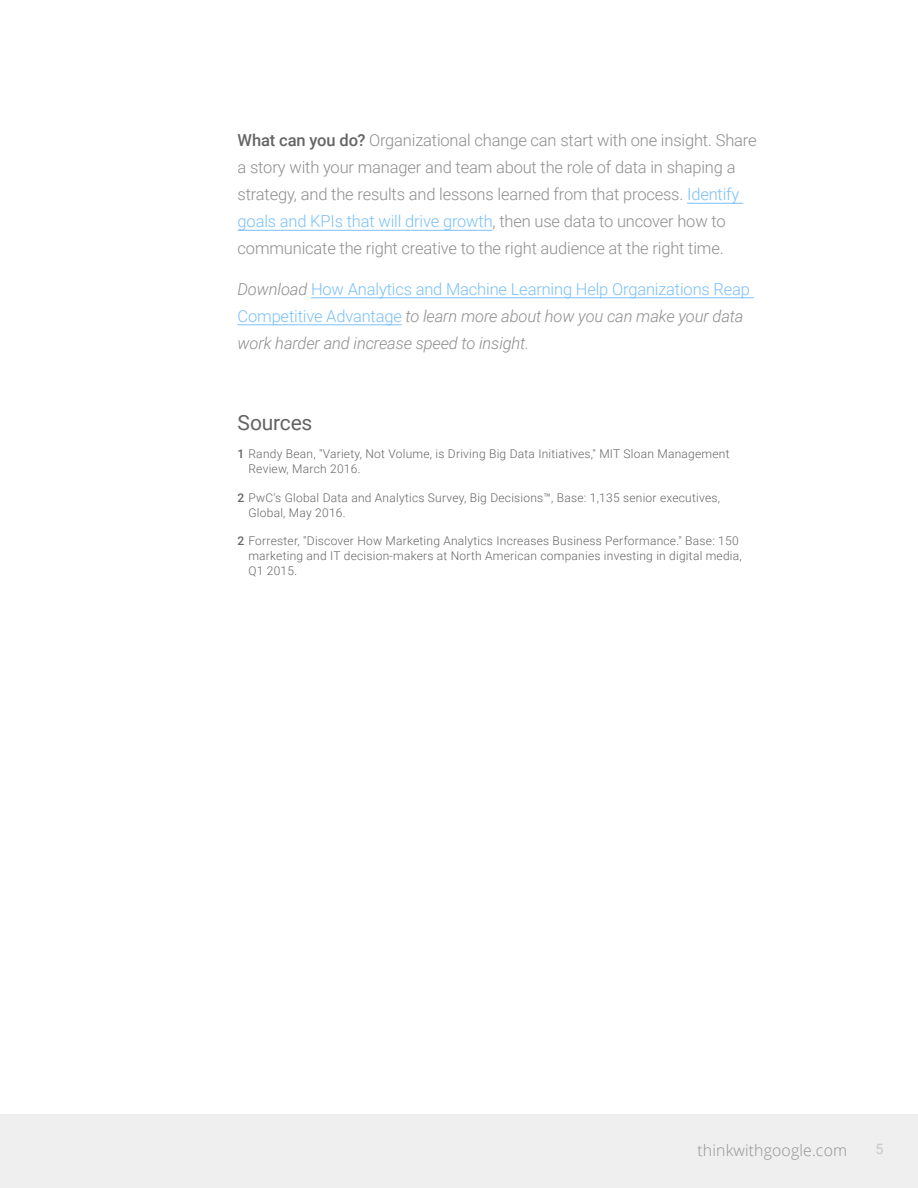
<style>
.page{position:relative;width:918px;height:1188px;background:#fff}
.page>*{position:absolute;margin:0;border:0;box-sizing:border-box;transform-origin:0 0}
.t1{font:21px "Roboto";letter-spacing:-.01em;color:#646464}
.t2{font:300 16.5px/27px "Roboto";letter-spacing:-.01em;color:#8e8e8e}
.t3{font:italic 300 16.5px/27px "Roboto";letter-spacing:-.01em;color:#8e8e8e}
.t4{font:300 15.75px "Open Sans";letter-spacing:.01em;color:#666766}
.t5{font:14.25px "Roboto";color:#c9c9c9}
.t6{font:300 12px/15px "Roboto";letter-spacing:.02em;color:#656565}
.s1{font-weight:500;color:#656565}
.s2{color:#7ac0f8}
.s3{font-style:normal;color:#7ac0f8}
.s4{font-weight:500}
</style>
<div class="page">
<div style="left:0;top:1114px;width:918px;height:74px;background:#f0eff0"></div>
<hr style="left:687px;top:203px;width:56px;height:1px;background:#7ac0f8">
<hr style="left:238px;top:230px;width:255px;height:1px;background:#7ac0f8">
<hr style="left:311px;top:297px;width:443px;height:1px;background:#7ac0f8">
<hr style="left:238px;top:324px;width:164px;height:1px;background:#7ac0f8">
<p class="t2" style="left:238px;top:126px;width:521px"><span class="s1">What can you do?</span> Organizational change can start with one insight. Share a story with your manager and team about the role of data in shaping a strategy, and the results and lessons learned from that process. <span class="s2">Identify goals and KPIs that will drive growth</span>, then use data to uncover how to communicate the right creative to the right audience at the right time.</p>
<h2 class="t3" style="left:238px;top:275px;width:514px">Download <span class="s3">How Analytics and Machine Learning Help Organizations Reap<br>Competitive Advantage</span> to learn more about how you can make your data work harder and increase speed to insight.</h2>
<h1 class="t1" style="left:238px;top:408px;width:76px">Sources</h1>
<p class="t6" style="left:248px;top:446px;width:483px;text-indent:-11px"><span class="s4">1</span> Randy Bean, "Variety, Not Volume, is Driving Big Data Initiatives," MIT Sloan Management<br>Review, March 2016.</p>
<p class="t6" style="left:248px;top:490px;width:473px;text-indent:-11px"><span class="s4">2</span> PwC's Global Data and Analytics Survey, Big Decisions™, Base: 1,135 senior executives,<br>Global, May 2016.</p>
<p class="t6" style="left:248px;top:533px;width:495px;text-indent:-11px"><span class="s4">2</span> Forrester, "Discover How Marketing Analytics Increases Business Performance." Base: 150 marketing and IT decision-makers at North American companies investing in digital media,<br>Q1 2015.</p>
<h3 class="t4" style="left:698px;top:1140px;width:151px">thinkwithgoogle.com</h3>
<p class="t5" style="left:876px;top:1139px;width:10px">5</p>
</div>
